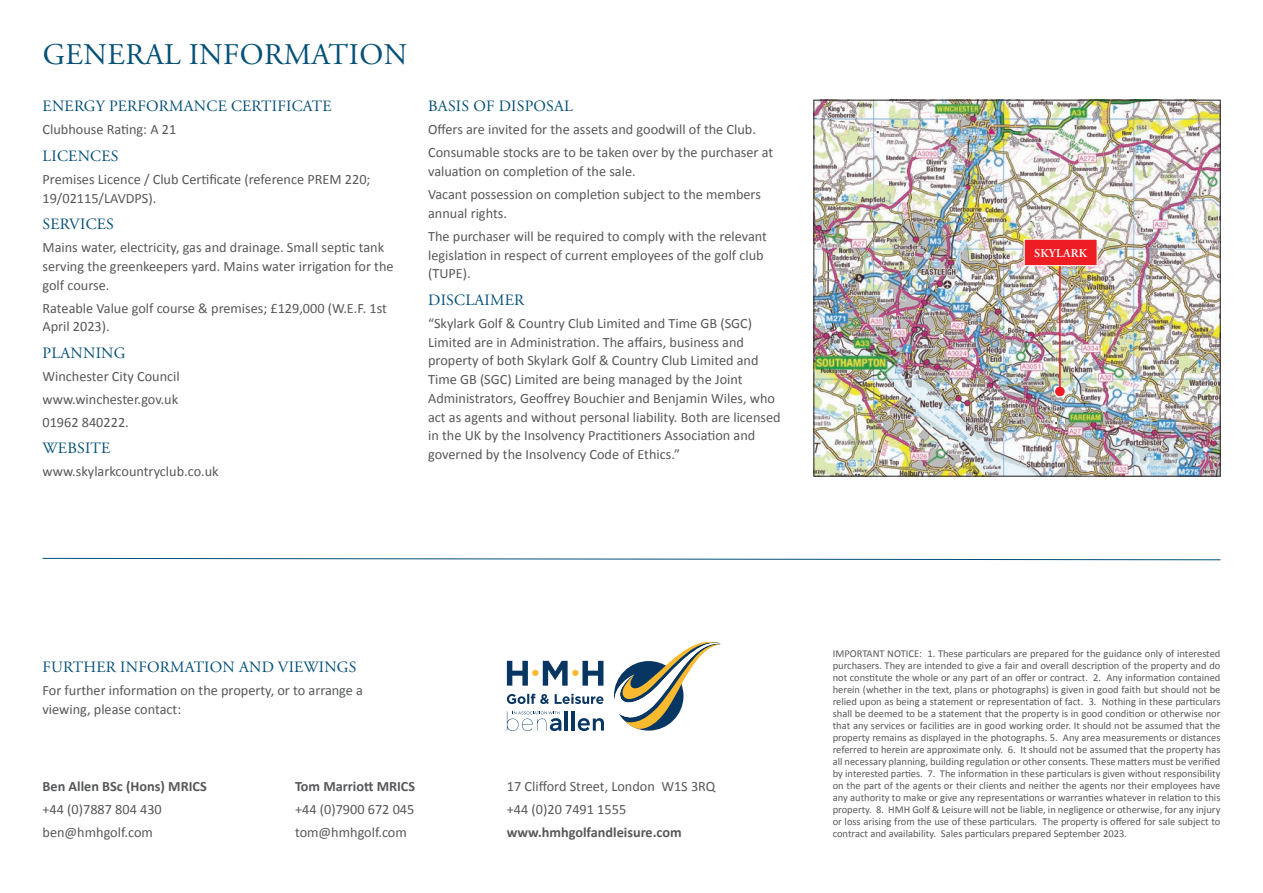
<style>
.page{position:relative;width:1263px;height:893px;background:#fff}
.page>*{position:absolute;margin:0;border:0;box-sizing:border-box;transform-origin:0 0}
.Heading{font:30px "Adobe Garamond Pro";letter-spacing:.015em;color:#055077}
.Sub_Headings{font:15.75px "Adobe Garamond Pro";letter-spacing:.015em;color:#055077}
.Body_Text{font:14.25px/18.8px "Calibri";color:#57585a}
.Body_Text-2{font:700 14.25px "Calibri";color:#57585a}
.Sub_Headings-2{font:600 12px "Adobe Garamond Pro";letter-spacing:.015em;color:#fff}
.Body_Text-3{font:10.5px/12px "Calibri";color:#57585a;text-align:justify}
</style>
<div class="page">
<img style="left:816px;top:102px;width:402px;height:372px">
<div style="left:1054px;top:386px;width:11px;height:11px;background:#ee1d23;border-radius:50%"></div>
<div style="left:1054px;top:386px;width:12px;height:11px;border:1px solid #fff;border-radius:50%"></div>
<hr style="left:1059px;top:262px;width:2px;height:127px;background:#ee1d23">
<div style="left:1024px;top:239px;width:73px;height:27px;background:#ee1d23;border:1px solid #fff"></div>
<svg style="left:507px;top:694px;width:96px;height:10px"></svg>
<svg style="left:614px;top:641px;width:107px;height:90px"></svg>
<svg style="left:507px;top:661px;width:96px;height:25px"></svg>
<svg style="left:507px;top:711px;width:54px;height:20px"></svg>
<hr style="left:564px;top:711px;width:3px;height:20px;background:#083662">
<hr style="left:571px;top:711px;width:3px;height:20px;background:#083662">
<svg style="left:578px;top:718px;width:26px;height:13px"></svg>
<svg style="left:42px;top:558px;width:1179px;height:2px"></svg>
<p class="Heading" style="left:43px;top:37px;width:366px">GENERAL INFORMATION</p>
<p class="Sub_Headings" style="left:43px;top:97px;width:290px">ENERGY PERFORMANCE CERTIFICATE</p>
<p class="Body_Text" style="left:43px;top:120px;width:135px">Clubhouse Rating: A 21</p>
<p class="Sub_Headings" style="left:43px;top:146px;width:77px">LICENCES</p>
<p class="Body_Text" style="left:43px;top:169px;width:329px">Premises Licence / Club Certificate (reference PREM 220;<br>19/02115/LAVDPS).</p>
<p class="Sub_Headings" style="left:43px;top:215px;width:73px">SERVICES</p>
<p class="Body_Text" style="left:43px;top:238px;width:353px">Mains water, electricity, gas and drainage. Small septic tank serving the greenkeepers yard. Mains water irrigation for the golf course.</p>
<p class="Body_Text" style="left:43px;top:298px;width:346px">Rateable Value golf course &amp; premises; £129,000 (W.E.F. 1st<br>April 2023).</p>
<p class="Sub_Headings" style="left:43px;top:343px;width:84px">PLANNING</p>
<p class="Body_Text" style="left:43px;top:366px;width:139px">Winchester City Council</p>
<p class="Body_Text" style="left:43px;top:389px;width:137px">www.winchester.gov.uk</p>
<p class="Body_Text" style="left:43px;top:412px;width:88px">01962 840222.</p>
<p class="Sub_Headings" style="left:43px;top:439px;width:69px">WEBSITE</p>
<p class="Body_Text" style="left:43px;top:462px;width:178px">www.skylarkcountryclub.co.uk</p>
<p class="Sub_Headings" style="left:428px;top:97px;width:146px">BASIS OF DISPOSAL</p>
<p class="Body_Text" style="left:428px;top:120px;width:329px">Offers are invited for the assets and goodwill of the Club.</p>
<p class="Body_Text" style="left:428px;top:143px;width:347px">Consumable stocks are to be taken over by the purchaser at valuation on completion of the sale.</p>
<p class="Body_Text" style="left:428px;top:185px;width:334px">Vacant possession on completion subject to the members annual rights.</p>
<p class="Body_Text" style="left:428px;top:226px;width:340px">The purchaser will be required to comply with the relevant legislation in respect of current employees of the golf club (TUPE).</p>
<p class="Sub_Headings" style="left:428px;top:290px;width:98px">DISCLAIMER</p>
<p class="Body_Text" style="left:428px;top:313px;width:354px">“Skylark Golf &amp; Country Club Limited and Time GB (SGC)<br>Limited are in Administration. The affairs, business and property of both Skylark Golf &amp; Country Club Limited and Time GB (SGC) Limited are being managed by the Joint Administrators, Geoffrey Bouchier and Benjamin Wiles, who act as agents and without personal liability. Both are licensed in the UK by the Insolvency Practitioners Association and governed by the Insolvency Code of Ethics.”</p>
<p class="Sub_Headings-2" style="left:1034px;top:246px;width:54px">SKYLARK</p>
<p class="Sub_Headings" style="left:43px;top:658px;width:315px">FURTHER INFORMATION AND VIEWINGS</p>
<p class="Body_Text" style="left:43px;top:681px;width:322px">For further information on the property, or to arrange a viewing, please contact:</p>
<p class="Body_Text-2" style="left:43px;top:777px;width:166px">Ben Allen BSc (Hons) MRICS</p>
<p class="Body_Text" style="left:43px;top:800px;width:121px">+44 (0)7887 804 430</p>
<p class="Body_Text" style="left:43px;top:823px;width:112px">ben@hmhgolf.com</p>
<p class="Body_Text-2" style="left:295px;top:777px;width:122px">Tom Marriott MRICS</p>
<p class="Body_Text" style="left:295px;top:800px;width:121px">+44 (0)7900 672 045</p>
<p class="Body_Text" style="left:295px;top:823px;width:113px">tom@hmhgolf.com</p>
<p class="Body_Text" style="left:507px;top:777px;width:210px">17 Clifford Street, London W1S 3RQ</p>
<p class="Body_Text" style="left:507px;top:800px;width:121px">+44 (0)20 7491 1555</p>
<p class="Body_Text-2" style="left:507px;top:823px;width:176px">www.hmhgolfandleisure.com</p>
<p class="Body_Text-3" style="left:833px;top:648px;width:389px">IMPORTANT NOTICE: 1. These particulars are prepared for the guidance only of interested purchasers. They are intended to give a fair and overall description of the property and do not constitute the whole or any part of an offer or contract. 2. Any information contained herein (whether in the text, plans or photographs) is given in good faith but should not be relied upon as being a statement or representation of fact. 3. Nothing in these particulars shall be deemed to be a statement that the property is in good condition or otherwise nor that any services or facilities are in good working order. It should not be assumed that the property remains as displayed in the photographs. 5. Any area measurements or distances referred to herein are approximate only. 6. It should not be assumed that the property has all necessary planning, building regulation or other consents. These matters must be verified by interested parties. 7. The information in these particulars is given without responsibility on the part of the agents or their clients and neither the agents nor their employees have any authority to make or give any representations or warranties whatever in relation to this property. 8. HMH Golf &amp; Leisure will not be liable, in negligence or otherwise, for any injury or loss arising from the use of these particulars. The property is offered for sale subject to contract and availability. Sales particulars prepared September 2023.</p>
</div>
